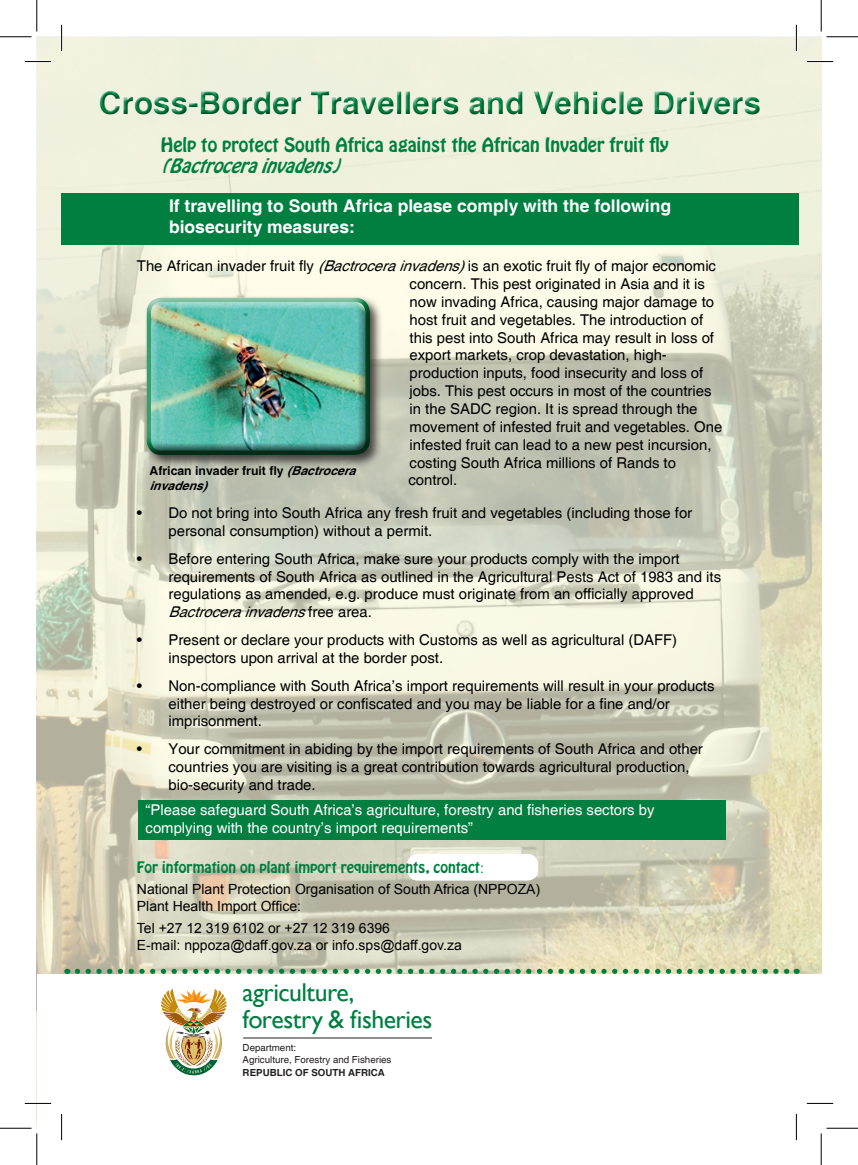
<style>
.page{position:relative;width:858px;height:1165px;background:#fff}
.page>*{position:absolute;margin:0;border:0;box-sizing:border-box;transform-origin:0 0}
.t1{font:700 31.5px "Helvetica";color:#007f40}
.t2{font:25.72px/26.8px "Gill Sans";letter-spacing:-.02em;color:#007f40}
.t3{font:700 17.5px/21px "Helvetica";color:#fff}
.t4{font:17.5px "Hobo Std";color:#007f40}
.t5{font:italic 17.5px "Hobo Std";color:#007f40}
.t6{font:14.88px/17.8px "Helvetica";color:#000}
.t7{font:14.88px/17.8px "Helvetica";color:#fff}
.t8{font:14px/16.8px "Arial";color:#000}
.t9{font:14px "Hobo Std";color:#007f40}
.t10{font:700 12.25px/14.7px "Helvetica";color:#000}
.t11{font:9.8px/12.4px "Helvetica";color:#231f20}
.t12{font:700 9.8px "Helvetica";color:#231f20}
.s1{font-style:italic}
.s2{font-family:"Arial"}
</style>
<div class="page">
<img style="left:37px;top:37px;width:784px;height:937px">
<div style="left:407px;top:854px;width:131px;height:26px;background:#fff;border-radius:10px"></div>
<img style="left:161px;top:989px;width:66px;height:86px">
<hr style="left:243px;top:1038px;width:188px;height:1px;background:#231f20">
<div style="left:95px;top:86px;width:667px;height:31px;background:#eff1de"></div>
<div style="left:97px;top:88px;width:667px;height:32px;background:#808285;opacity:.75"></div>
<svg style="left:77px;top:969px;width:713px;height:5px"></svg>
<div style="left:62px;top:193px;width:736px;height:52px;background:#007f40"></div>
<div style="left:144px;top:295px;width:239px;height:174px;background:#231f20;opacity:.8"></div>
<div style="left:145px;top:296px;width:226px;height:149px;background:#fff;opacity:.75"></div>
<div style="left:145px;top:300px;width:226px;height:155px;background:#231f20;opacity:.75"></div>
<div style="left:138px;top:800px;width:587px;height:40px;background:#007f40"></div>
<hr style="left:25px;top:60px;width:26px;height:3px;background:#fff">
<hr style="left:806px;top:60px;width:26px;height:3px;background:#fff">
<hr style="left:60px;top:25px;width:3px;height:26px;background:#fff">
<hr style="left:795px;top:25px;width:2px;height:26px;background:#fff">
<svg style="left:25px;top:61px;width:26px;height:1px"></svg>
<svg style="left:806px;top:61px;width:26px;height:1px"></svg>
<svg style="left:25px;top:1103px;width:26px;height:1px"></svg>
<svg style="left:806px;top:1103px;width:26px;height:1px"></svg>
<svg style="left:61px;top:25px;width:1px;height:26px"></svg>
<svg style="left:61px;top:1114px;width:1px;height:26px"></svg>
<svg style="left:795px;top:25px;width:1px;height:26px"></svg>
<svg style="left:795px;top:1114px;width:1px;height:26px"></svg>
<hr style="left:0;top:36px;width:32px;height:1px;background:#000">
<hr style="left:826px;top:36px;width:31px;height:1px;background:#000">
<hr style="left:0;top:1128px;width:32px;height:1px;background:#000">
<hr style="left:826px;top:1128px;width:31px;height:1px;background:#000">
<hr style="left:36px;top:0;width:1px;height:32px;background:#000">
<hr style="left:36px;top:1133px;width:1px;height:32px;background:#000">
<hr style="left:820px;top:0;width:1px;height:32px;background:#000">
<hr style="left:820px;top:1133px;width:1px;height:32px;background:#000">
<h1 class="t1" style="left:99px;top:84px;width:663px">Cross-Border Travellers and Vehicle Drivers</h1>
<p class="t4" style="left:161px;top:133px;width:509px">Help to protect South Africa against the African Invader fruit fly</p>
<p class="t5" style="left:161px;top:154px;width:188px">(Bactrocerainvadens)</p>
<p class="t3" style="left:169px;top:196px;width:503px">If travelling to South Africa please comply with the following biosecurity measures:</p>
<p class="t6" style="left:408px;top:258px;width:315px;text-indent:-271px">The African invader fruit fly <span class="s1">(Bactrocerainvadens)</span>is an exotic fruit fly of major economic concern. This pest originated in Asia and it is now invading Africa, causing major damage to host fruit and vegetables. The introduction of this pest into South Africa may result in loss of export markets, crop devastation, high&shy;production inputs, food insecurity and loss of jobs. This pest occurs in most of the countries in the SADC region. It is spread through the movement of infested fruit and vegetables. One infested fruit can lead to a new pest incursion, costing South Africa millions of Rands to control.</p>
<p class="t6" style="left:168px;top:504px;width:525px;text-indent:-32px">• Do not bring into South Africa any fresh fruit and vegetables (including those for personal consumption) without a permit.</p>
<p class="t6" style="left:168px;top:550px;width:554px;text-indent:-31px">• Before entering South Africa, make sure your products comply with the import requirements of South Africa as outlined in the Agricultural Pests Act of 1983 and its regulations as amended, e.g. produce must originate from an officially approved <span class="s1">Bactrocerainvadens</span>f r e e a r e a .</p>
<p class="t6" style="left:168px;top:631px;width:510px;text-indent:-32px">• Present or declare your products with Customs as well as agricultural (DAFF) inspectors upon arrival at the border post.</p>
<p class="t6" style="left:168px;top:677px;width:547px;text-indent:-32px">• Non-compliance with South Africa’s import requirements will result in your products either being destroyed or confiscated and you may be liable for a fine and/or imprisonment.</p>
<p class="t6" style="left:168px;top:741px;width:536px;text-indent:-32px">• Your commitment in abiding by the import requirements of South Africa and other countries you are visiting is a great contribution towards agricultural production, bio-security and trade.</p>
<p class="t10" style="left:149px;top:464px;width:213px">African invader fruit fly <span class="s1">(Bactrocera invadens)</span></p>
<p class="t7" style="left:145px;top:802px;width:510px">“Please safeguard South Africa’s agriculture, forestry and fisheries sectors by complying with the country’s import requirements”</p>
<p class="t9" style="left:137px;top:857px;width:348px">For information on plant import requirements, contact<span class="s2">:</span></p>
<p class="t8" style="left:137px;top:881px;width:405px">National Plant Protection Organisation of South Africa (NPPOZA)<br>Plant Health Import Office:</p>
<p class="t8" style="left:137px;top:920px;width:326px">Tel +27 12 319 6102 or +27 12 319 6396<br>E-mail: nppoza@daff.gov.za or info.sps@daff.gov.za</p>
<h2 class="t2" style="left:242px;top:980px;width:191px">agriculture, forestry &amp; fisheries</h2>
<p class="t11" style="left:242px;top:1041px;width:150px">Department:<br>Agriculture, Forestry and Fisheries</p>
<p class="t12" style="left:242px;top:1066px;width:144px">REPUBLIC OF SOUTH AFRICA</p>
</div>
